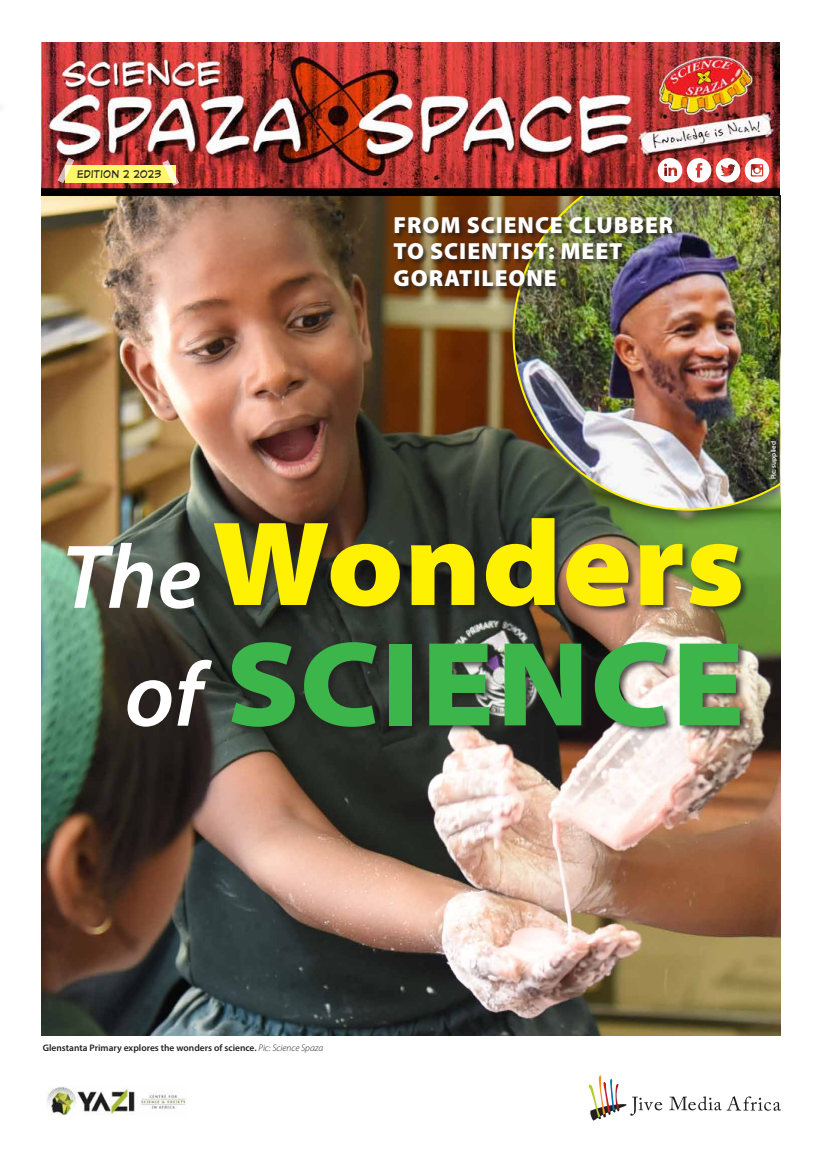
<style>
.page{position:relative;width:823px;height:1163px;background:#fff}
.page>*{position:absolute;margin:0;border:0;box-sizing:border-box;transform-origin:0 0}
.t1{font:900 semi-expanded 121.2px "Myriad Pro";letter-spacing:.005em;color:#fff101}
.t2{font:900 semi-expanded 121.2px "Myriad Pro";letter-spacing:.01em;color:#3cb54b}
.t3{font:italic 600 91.4px/117.8px "Myriad Pro";color:#fff;text-align:right}
.t4{font:900 23.3px/26.6px "Myriad Pro";letter-spacing:.04em;color:#fff}
.t5{font:9.7px "Digital Strip";letter-spacing:.01em;color:#231f20}
.t6{font:600 9.5px "Myriad Pro";color:#231f20}
.t7{font:600 7px "Myriad Pro";color:#fff}
.s1{font-weight:300;font-style:italic}
</style>
<div class="page">
<img style="left:47px;top:1086px;width:139px;height:30px">
<svg style="left:669px;top:1096px;width:111px;height:14px"></svg>
<svg style="left:588px;top:1075px;width:74px;height:45px"></svg>
<img style="left:42px;top:43px;width:738px;height:992px">
<div style="left:212px;top:516px;width:537px;height:98px;background:#231f20;opacity:.75"></div>
<div style="left:229px;top:640px;width:518px;height:95px;background:#231f20;opacity:.75"></div>
<div style="left:498px;top:195px;width:280px;height:335px;background:#231f20;opacity:.55"></div>
<img style="left:512px;top:195px;width:266px;height:315px">
<div style="left:393px;top:216px;width:285px;height:76px;background:#231f20;opacity:.75"></div>
<div style="left:65px;top:165px;width:111px;height:17px;background:#fef769"></div>
<svg style="left:162px;top:160px;width:17px;height:26px"></svg>
<svg style="left:57px;top:157px;width:17px;height:26px"></svg>
<svg style="left:657px;top:158px;width:111px;height:24px"></svg>
<p class="t5" style="left:77px;top:169px;width:86px">Edition 2 2023</p>
<h3 class="t4" style="left:393px;top:210px;width:281px">FROM SCIENCE CLUBBER<br>TO SCIENTIST: MEET<br>GORATILEONE</h3>
<h1 class="t1" style="left:211px;top:494px;width:534px">Wonders</h1>
<h1 class="t2" style="left:226px;top:614px;width:520px">SCIENCE</h1>
<h2 class="t3" style="left:61px;top:516px;width:143px">The of</h2>
<p class="t7" style="left:768px;top:479px;width:40px;rotate:-90deg">Pic: supplied</p>
<p class="t6" style="left:43px;top:1041px;width:282px">Glenstanta Primary explores the wonders of science. <span class="s1">Pic: Science Spaza</span></p>
</div>
